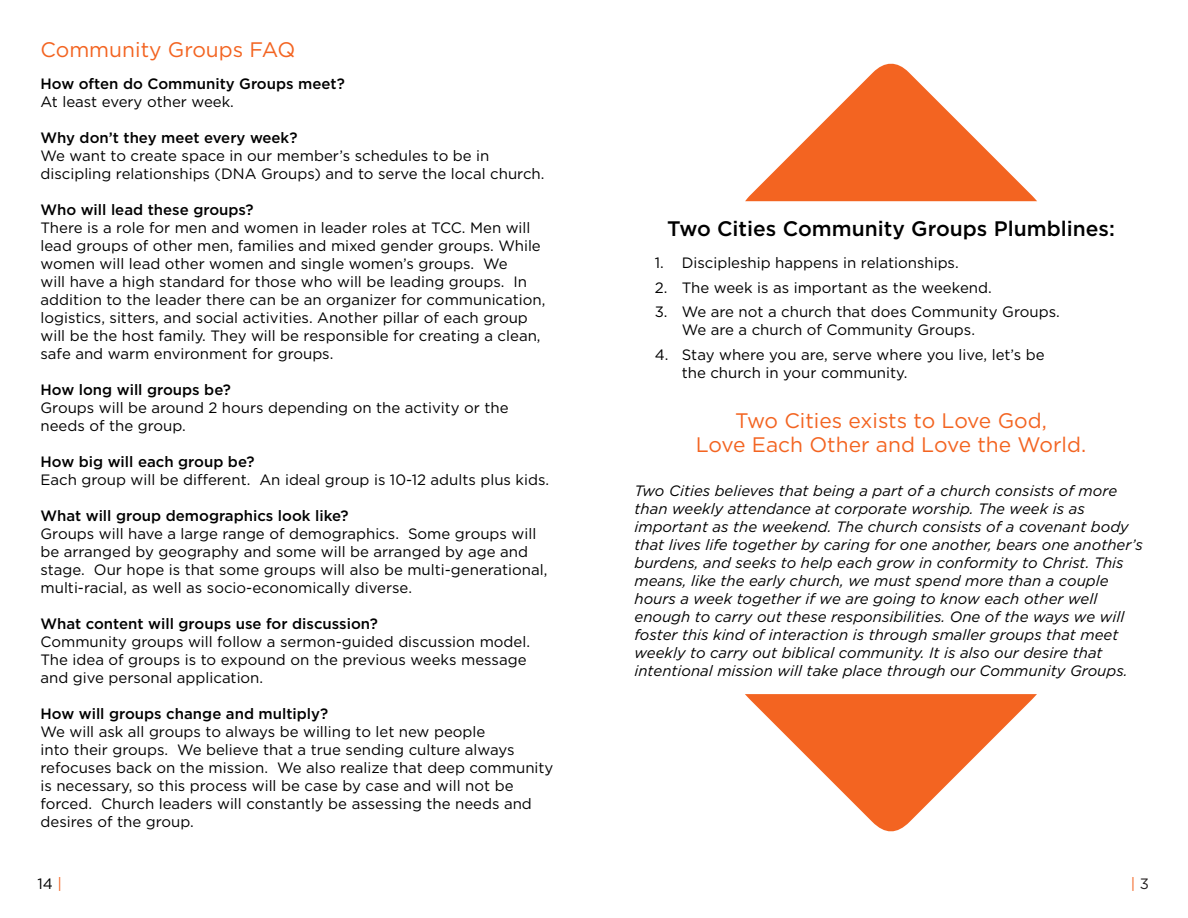
<style>
.page{position:relative;width:1188px;height:918px;background:#fff}
.page>*{position:absolute;margin:0;border:0;box-sizing:border-box;transform-origin:0 0}
.t1{font:21px/24.2px "Gotham";color:#f36421;text-align:center}
.t2{font:500 21px "Gotham";color:#000}
.t3{font:15px/18px "Gotham";color:#000}
.t4{font:italic 15px/18px "Gotham";color:#000}
.t5{font:500 15px "Gotham";color:#000}
.t6{font:15px "Gotham";color:#f36421}
.s1{color:#f36421}
.s2{color:#231f20}
</style>
<div class="page">
<svg style="left:745px;top:63px;width:292px;height:138px"></svg>
<svg style="left:745px;top:694px;width:292px;height:138px"></svg>
<h1 class="t1" style="left:40px;top:37px;width:256px">Community Groups FAQ</h1>
<p class="t5" style="left:40px;top:74px;width:306px">How often do Community Groups meet?</p>
<p class="t3" style="left:40px;top:92px;width:195px">At least every other week.</p>
<p class="t5" style="left:40px;top:128px;width:259px">Why don’t they meet every week?</p>
<p class="t3" style="left:40px;top:146px;width:505px">We want to create space in our member’s schedules to be in discipling relationships (DNA Groups) and to serve the local church.</p>
<p class="t5" style="left:40px;top:200px;width:215px">Who will lead these groups?</p>
<p class="t3" style="left:40px;top:218px;width:506px">There is a role for men and women in leader roles at TCC. Men will lead groups of other men, families and mixed gender groups. While women will lead other women and single women’s groups. We<br>will have a high standard for those who will be leading groups. In addition to the leader there can be an organizer for communication, logistics, sitters, and social activities. Another pillar of each group will be the host family. They will be responsible for creating a clean, safe and warm environment for groups.</p>
<p class="t5" style="left:40px;top:380px;width:192px">How long will groups be?</p>
<p class="t3" style="left:40px;top:398px;width:470px">Groups will be around 2 hours depending on the activity or the needs of the group.</p>
<p class="t5" style="left:40px;top:452px;width:216px">How big will each group be?</p>
<p class="t3" style="left:40px;top:470px;width:510px">Each group will be different. An ideal group is 10-12 adults plus kids.</p>
<p class="t5" style="left:40px;top:506px;width:310px">What will group demographics look like?</p>
<p class="t3" style="left:40px;top:524px;width:508px">Groups will have a large range of demographics. Some groups will be arranged by geography and some will be arranged by age and stage. Our hope is that some groups will also be multi-generational, multi-racial, as well as socio-economically diverse.</p>
<p class="t5" style="left:40px;top:614px;width:339px">What content will groups use for discussion?</p>
<p class="t3" style="left:40px;top:632px;width:491px">Community groups will follow a sermon-guided discussion model.<br>The idea of groups is to expound on the previous weeks message and give personal application.</p>
<p class="t5" style="left:40px;top:704px;width:289px">How will groups change and multiply?</p>
<p class="t3" style="left:40px;top:722px;width:515px">We will ask all groups to always be willing to let new people<br>into their groups. We believe that a true sending culture always refocuses back on the mission. We also realize that deep community is necessary, so this process will be case by case and will not be forced. Church leaders will constantly be assessing the needs and desires of the group.</p>
<p class="t3" style="left:38px;top:875px;width:26px">14 <span class="s1">|</span></p>
<h1 class="t2" style="left:667px;top:215px;width:449px">Two Cities Community Groups Plumblines:</h1>
<p class="t3" style="left:655px;top:253px;width:306px">1. Discipleship happens in relationships.</p>
<p class="t3" style="left:655px;top:278px;width:339px">2. The week is as important as the weekend.</p>
<p class="t3" style="left:682px;top:303px;width:380px;text-indent:-27px">3. We are not a church that does Community Groups.<br>We are a church of Community Groups.</p>
<p class="t3" style="left:682px;top:345px;width:365px;text-indent:-27px">4. Stay where you are, serve where you live, let’s be the church in your community.</p>
<h1 class="t1" style="left:696px;top:408px;width:392px">Two Cities exists to Love God,<br>Love Each Other and Love the World.</h1>
<p class="t4" style="left:634px;top:481px;width:510px">Two Cities believes that being a part of a church consists of more than weekly attendance at corporate worship. The week is as important as the weekend. The church consists of a covenant body that lives life together by caring for one another, bears one another’s burdens, and seeks to help each grow in conformity to Christ. This means, like the early church, we must spend more than a couple hours a week together if we are going to know each other well enough to carry out these responsibilities. One of the ways we will foster this kind of interaction is through smaller groups that meet weekly to carry out biblical community. It is also our desire that intentional mission will take place through our Community Groups.</p>
<p class="t6" style="left:1131px;top:875px;width:20px">| <span class="s2">3</span></p>
</div>
